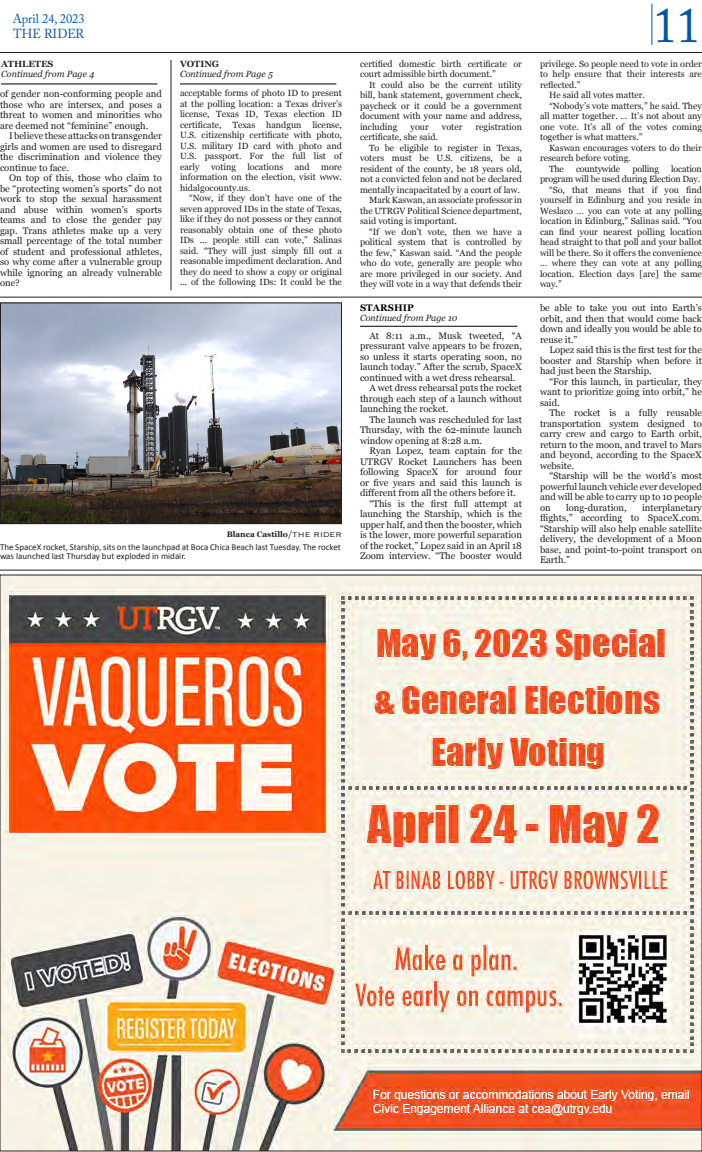
<style>
.page{position:relative;width:702px;height:1152px;background:#fff}
.page>*{position:absolute;margin:0;border:0;box-sizing:border-box;transform-origin:0 0}
.t1{font:49.3px "Adobe Caslon Pro";color:#0055a7;scale:.95 1}
.t2{font:13px "Adobe Caslon Pro";color:#0055a7;scale:.95 1}
.t3{font:9.5px/10.5px "Georgia";color:#231f20;text-align:justify}
.t4{font:700 9.5px "Georgia";letter-spacing:.01em;color:#000}
.t5{font:9px/10.5px "Georgia";color:#231f20;text-align:justify}
.t6{font:9px/9.6px "Calibri";color:#231f20}
.t7{font:9px/10.5px "Georgia";letter-spacing:-.02em;color:#231f20;text-align:right}
.t8{font:italic 9px "Georgia";color:#231f20}
.t9{font:700 9px "Georgia";color:#231f20}
.t10{font:700 8px "Georgia";color:#231f20}
.s1{font-weight:400;font-size:9px}
.s2{font-family:"Copperplate";font-weight:300;font-size:9px}
.s3{font-family:"Calibri"}
</style>
<div class="page">
<hr style="left:651px;top:4px;width:1px;height:41px;background:#0055a7">
<hr style="left:0;top:52px;width:702px;height:1px;background:#231f20">
<img style="left:2px;top:576px;width:698px;height:574px">
<hr style="left:0;top:570px;width:702px;height:1px;background:#231f20">
<hr style="left:0;top:297px;width:702px;height:1px;background:#231f20">
<hr style="left:360px;top:326px;width:157px;height:1px;background:#000">
<hr style="left:171px;top:60px;width:1px;height:230px;background:#231f20">
<hr style="left:1px;top:84px;width:156px;height:1px;background:#000">
<hr style="left:180px;top:84px;width:156px;height:1px;background:#000">
<img style="left:2px;top:304px;width:338px;height:218px">
<div style="left:0;top:302px;width:342px;height:222px;border:1px solid #231f20"></div>
<p class="t2" style="left:13px;top:10px;width:77px">April 24, 2023</p>
<p class="t2" style="left:13px;top:26px;width:77px">THE RIDER</p>
<p class="t9" style="left:1px;top:57px;width:54px">ATHLETES</p>
<p class="t8" style="left:1px;top:67px;width:95px">Continued from Page 4</p>
<p class="t3" style="left:0;top:88px;width:163px">of gender non-conforming people and those who are intersex, and poses a threat to women and minorities who are deemed not “feminine” enough.</p>
<p class="t3" style="left:0;top:130px;width:163px;text-indent:9px">I believe these attacks on transgender girls and women are used to disregard the discrimination and violence they continue to face.</p>
<p class="t3" style="left:0;top:172px;width:163px;text-indent:9px">On top of this, those who claim to be “protecting women’s sports” do not work to stop the sexual harassment and abuse within women’s sports teams and to close the gender pay gap. Trans athletes make up a very small percentage of the total number of student and professional athletes, so why come after a vulnerable group while ignoring an already vulnerable one?</p>
<p class="t9" style="left:180px;top:57px;width:41px">VOTING</p>
<p class="t8" style="left:180px;top:67px;width:94px">Continued from Page 5</p>
<p class="t5" style="left:180px;top:87px;width:164px">acceptable forms of photo ID to present at the polling location: a Texas driver’s license, Texas ID, Texas election ID certificate, Texas handgun license, U.S. citizenship certificate with photo, U.S. military ID card with photo and U.S. passport. For the full list of early</p>
<p class="t5" style="left:211px;top:161px;width:26px">voting</p>
<p class="t5" style="left:247px;top:161px;width:37px">locations</p>
<p class="t5" style="left:295px;top:161px;width:17px">and</p>
<p class="t5" style="left:180px;top:161px;width:163px;text-indent:141px">more information on the election, visit www. hidalgocounty.us.</p>
<p class="t5" style="left:180px;top:192px;width:164px;text-indent:9px">“Now, if they don’t have one of the seven approved IDs in the state of Texas, like if they do not possess or they cannot reasonably obtain one of these photo IDs ... people still can vote,” Salinas said. “They will just simply fill out a reasonable impediment declaration. And they do need to show a copy or original ... of the following IDs: It could be the</p>
<p class="t10" style="left:227px;top:528px;width:117px">Blanca Castillo<span class="s1">/</span><span class="s2">THE RIDER</span></p>
<p class="t6" style="left:0;top:542px;width:342px">The SpaceX rocket, Starship, sits on the launchpad at Boca Chica Beach last Tuesday. The rocket was launched last Thursday but exploded in midair.</p>
<p class="t5" style="left:360px;top:58px;width:164px">certified domestic birth certificate or court admissible birth document.”</p>
<p class="t5" style="left:360px;top:79px;width:164px;text-indent:9px">It could also be the current utility bill, bank statement, government check, paycheck or it could be a government document with your name and address, including</p>
<p class="t5" style="left:411px;top:121px;width:20px">your</p>
<p class="t5" style="left:442px;top:121px;width:22px">voter</p>
<p class="t5" style="left:476px;top:121px;width:48px">registration</p>
<p class="t5" style="left:360px;top:132px;width:80px">certificate, she said.</p>
<p class="t5" style="left:360px;top:142px;width:164px;text-indent:9px">To be eligible to register in Texas, voters must be U.S. citizens, be a resident of the county, be 18 years old, not a convicted felon and not be declared mentally incapacitated by a court of law.</p>
<p class="t5" style="left:360px;top:195px;width:164px;text-indent:9px">Mark Kaswan, an associate professor in the UTRGV Political Science department, said voting is important.</p>
<p class="t5" style="left:360px;top:226px;width:163px;text-indent:9px">“If we don’t vote, then we have a political system that is controlled by the few,” Kaswan said. “And the people who do vote, generally are people who are more privileged in our society. And they will vote in a way that defends their</p>
<p class="t4" style="left:360px;top:301px;width:55px">STARSHIP</p>
<p class="t8" style="left:360px;top:311px;width:99px">Continued from Page 10</p>
<p class="t3" style="left:360px;top:330px;width:164px;text-indent:9px">At 8:11 a.m., Musk tweeted, “A pressurant valve appears to be frozen, so unless it starts operating soon, no launch today.” After the scrub, SpaceX continued with a wet dress rehearsal.</p>
<p class="t3" style="left:360px;top:382px;width:163px;text-indent:9px">A wet dress rehearsal puts the rocket through each step of a launch without launching the rocket.</p>
<p class="t3" style="left:360px;top:414px;width:163px;text-indent:9px">The launch was rescheduled for last Thursday, with the 62-minute launch window opening at 8:28 a.m.</p>
<p class="t3" style="left:360px;top:445px;width:163px;text-indent:9px">Ryan Lopez, team captain for the UTRGV Rocket Launchers has been following SpaceX for around four or five years and said this launch is different from all the others before it.</p>
<p class="t3" style="left:360px;top:498px;width:163px;text-indent:9px">“This is the first full attempt at launching the Starship, which is the upper half, and then the booster, which is the lower, more powerful separation of the rocket,” Lopez said in an April 18<br>Zoom interview. “The booster would</p>
<p class="t1" style="left:653px;top:-3px;width:51px">11</p>
<p class="t5" style="left:540px;top:58px;width:163px">privilege. So people need to vote in order to help ensure that their interests are reflected.”</p>
<p class="t5" style="left:549px;top:90px;width:98px">He said all votes matter.</p>
<p class="t5" style="left:540px;top:100px;width:164px;text-indent:9px"><span class="s3">“</span>Nobody’s vote matters,” he said. They all matter together. … It’s not about any one vote. It’s all of the votes coming together is what matters.”</p>
<p class="t5" style="left:540px;top:142px;width:163px;text-indent:9px">Kaswan encourages voters to do their research before voting.</p>
<p class="t5" style="left:549px;top:163px;width:16px">The</p>
<p class="t7" style="left:576px;top:163px;width:46px">countywide</p>
<p class="t7" style="left:632px;top:163px;width:28px">polling</p>
<p class="t7" style="left:540px;top:163px;width:163px">location<br>program will be used during Election Day.</p>
<p class="t5" style="left:540px;top:184px;width:164px;text-indent:9px">“So, that means that if you find yourself in Edinburg and you reside in Weslaco … you can vote at any polling location in Edinburg,” Salinas said. “You can find your nearest polling location head straight to that poll and your ballot will be there. So it offers the convenience … where they can vote at any polling location. Election days [are] the same way.”</p>
<p class="t3" style="left:540px;top:302px;width:163px">be able to take you out into Earth’s orbit, and then that would come back down and ideally you would be able to reuse it.”</p>
<p class="t3" style="left:540px;top:344px;width:163px;text-indent:9px">Lopez said this is the first test for the booster and Starship when before it had just been the Starship.</p>
<p class="t3" style="left:540px;top:376px;width:163px;text-indent:9px">“For this launch, in particular, they want to prioritize going into orbit,” he said.</p>
<p class="t3" style="left:540px;top:407px;width:164px;text-indent:9px">The rocket is a fully reusable transportation system designed to carry crew and cargo to Earth orbit, return to the moon, and travel to Mars and beyond, according to the SpaceX website.</p>
<p class="t3" style="left:540px;top:470px;width:163px;text-indent:9px">“Starship will be the world’s most powerful launch vehicle ever developed and will be able to carry up to 10 people on</p>
<p class="t3" style="left:540px;top:502px;width:164px;text-indent:102px">interplanetary flights,” according to SpaceX.com. “Starship will also help enable satellite delivery, the development of a Moon base, and point-to-point transport on Earth.”</p>
<p class="t3" style="left:566px;top:502px;width:62px">long-duration,</p>
</div>
